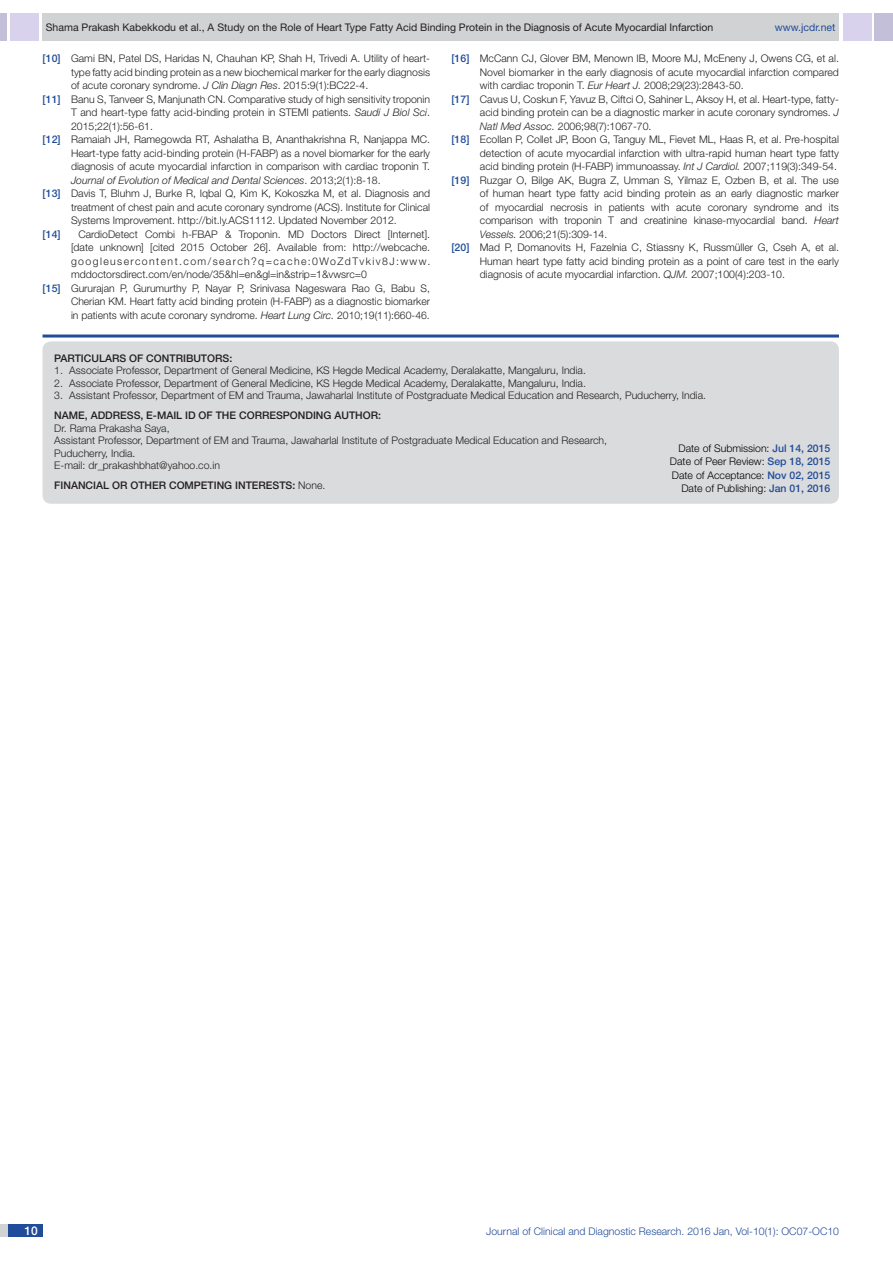
<style>
.page{position:relative;width:893px;height:1263px;background:#fff}
.page>*{position:absolute;margin:0;border:0;box-sizing:border-box;transform-origin:0 0}
.t1{font:500 12px "Helvetica Neue";color:#fff}
.con_particulars{font:300 10.5px "Helvetica Neue";color:#231f20}
.t2{font:10.5px "Helvetica Neue";color:#231f20}
.t3{font:300 10.5px/13.5px "Helvetica Neue";color:#000;text-align:justify}
.con_particulars-2{font:500 10.5px "Helvetica Neue";color:#231f20}
.t4{font:300 10.5px "Helvetica Neue";color:#214c99}
.t5{font:italic 300 10.5px "Helvetica Neue";color:#231f20}
.con_particulars-3{font:300 10.5px "Helvetica Neue";letter-spacing:.135em;color:#231f20}
.t6{font:10.5px "Helvetica Neue";color:#214c99}
.t7{font:500 10.5px "Helvetica Neue";color:#214c99}
.s1{font-weight:500;color:#214c99}
.s2{font-style:italic}
.s3{font-style:normal}
.s4{font-weight:500}
</style>
<div class="page">
<div style="left:0;top:13px;width:7px;height:28px;background:#c3bfd8"></div>
<div style="left:10px;top:13px;width:29px;height:28px;background:#d9d2ec"></div>
<div style="left:43px;top:13px;width:796px;height:28px;background:#d1d2d4"></div>
<div style="left:875px;top:13px;width:18px;height:28px;background:#c3bfd8"></div>
<div style="left:843px;top:13px;width:29px;height:28px;background:#d9d2ec"></div>
<div style="left:0;top:1224px;width:43px;height:13px;background:#d1d2d4"></div>
<div style="left:8px;top:1224px;width:35px;height:13px;background:#214c99"></div>
<hr style="left:43px;top:334px;width:796px;height:3px;background:#214c99">
<div style="left:43px;top:341px;width:796px;height:163px;background:#dadbdc;border-radius:9px"></div>
<p class="t2" style="left:46px;top:21px;width:669px">Shama Prakash Kabekkodu et al., A Study on the Role of Heart Type Fatty Acid Binding Protein in the Diagnosis of Acute Myocardial Infarction</p>
<p class="t6" style="left:775px;top:21px;width:62px">www.jcdr.net</p>
<p class="con_particulars" style="left:43px;top:52px;width:389px"><span class="s1">[10]</span> Gami BN, Patel DS, Haridas N, Chauhan KP, Shah H, Trivedi A. Utility of heart-</p>
<p class="con_particulars" style="left:71px;top:66px;width:361px">type fatty acid binding protein as a new biochemical marker for the early diagnosis</p>
<p class="con_particulars" style="left:71px;top:79px;width:299px">of acute coronary syndrome. <span class="s2">J Clin Diagn Res</span>. 2015:9(1):BC22-4.</p>
<p class="con_particulars" style="left:43px;top:93px;width:389px"><span class="s1">[11]</span> Banu S, Tanveer S, Manjunath CN. Comparative study of high sensitivity troponin</p>
<p class="con_particulars" style="left:71px;top:106px;width:361px">T and heart-type fatty acid-binding protein in STEMI patients. <span class="s2">Saudi J Biol Sci</span>.</p>
<p class="con_particulars" style="left:71px;top:120px;width:83px">2015;22(1):56-61.</p>
<p class="con_particulars" style="left:43px;top:133px;width:389px"><span class="s1">[12]</span> Ramaiah JH, Ramegowda RT, Ashalatha B, Ananthakrishna R, Nanjappa MC.</p>
<p class="con_particulars" style="left:71px;top:147px;width:361px">Heart-type fatty acid-binding protein (H-FABP) as a novel biomarker for the early</p>
<p class="con_particulars" style="left:71px;top:160px;width:361px">diagnosis of acute myocardial infarction in comparison with cardiac troponin T.</p>
<p class="t5" style="left:71px;top:174px;width:311px">Journal of Evolution of Medical and Dental Sciences<span class="s3">. 2013;2(1):8-18.</span></p>
<p class="con_particulars" style="left:43px;top:187px;width:389px"><span class="s1">[13]</span> Davis T, Bluhm J, Burke R, Iqbal Q, Kim K, Kokoszka M, et al. Diagnosis and</p>
<p class="con_particulars" style="left:71px;top:201px;width:361px">treatment of chest pain and acute coronary syndrome (ACS). Institute for Clinical</p>
<p class="con_particulars" style="left:71px;top:214px;width:327px">Systems Improvement. http://bit.ly.ACS1112. Updated November 2012.</p>
<p class="t7" style="left:43px;top:228px;width:20px">[14]</p>
<p class="con_particulars" style="left:78px;top:228px;width:353px">CardioDetect Combi h-FBAP &amp; Troponin. MD Doctors Direct [Internet].</p>
<p class="con_particulars" style="left:71px;top:241px;width:361px">[date unknown] [cited 2015 October 26]. Available from: http://webcache.</p>
<p class="con_particulars-3" style="left:71px;top:255px;width:361px">googleusercontent.com/search?q=cache:0WoZdTvkiv8J:www.</p>
<p class="con_particulars" style="left:71px;top:268px;width:297px">mddoctorsdirect.com/en/node/35&amp;hl=en&amp;gl=in&amp;strip=1&amp;vwsrc=0</p>
<p class="con_particulars" style="left:43px;top:282px;width:389px"><span class="s1">[15]</span> Gururajan P, Gurumurthy P, Nayar P, Srinivasa Nageswara Rao G, Babu S,</p>
<p class="con_particulars" style="left:71px;top:295px;width:361px">Cherian KM. Heart fatty acid binding protein (H-FABP) as a diagnostic biomarker</p>
<p class="con_particulars" style="left:71px;top:309px;width:360px">in patients with acute coronary syndrome. <span class="s2">Heart Lung Circ.</span> 2010;19(11):660-46.</p>
<p class="con_particulars" style="left:451px;top:52px;width:389px"><span class="s1">[16]</span> McCann CJ, Glover BM, Menown IB, Moore MJ, McEneny J, Owens CG, et al.</p>
<p class="con_particulars" style="left:480px;top:66px;width:361px">Novel biomarker in the early diagnosis of acute myocardial infarction compared</p>
<p class="con_particulars" style="left:480px;top:79px;width:265px">with cardiac troponin T. <span class="s2">Eur Heart J.</span> 2008;29(23):2843-50.</p>
<p class="con_particulars" style="left:451px;top:93px;width:389px"><span class="s1">[17]</span> Cavus U, Coskun F, Yavuz B, Ciftci O, Sahiner L, Aksoy H, et al. Heart-type, fatty-</p>
<p class="con_particulars" style="left:480px;top:106px;width:361px">acid binding protein can be a diagnostic marker in acute coronary syndromes. <span class="s2">J</span></p>
<p class="con_particulars" style="left:480px;top:120px;width:173px"><span class="s2">Natl Med Assoc.</span> 2006;98(7):1067-70.</p>
<p class="con_particulars" style="left:451px;top:133px;width:389px"><span class="s1">[18]</span> Ecollan P, Collet JP, Boon G, Tanguy ML, Fievet ML, Haas R, et al. Pre-hospital</p>
<p class="con_particulars" style="left:480px;top:147px;width:361px">detection of acute myocardial infarction with ultra-rapid human heart type fatty</p>
<p class="con_particulars" style="left:480px;top:160px;width:359px">acid binding protein (H-FABP) immunoassay. <span class="s2">Int J Cardiol.</span> 2007;119(3):349-54.</p>
<p class="con_particulars" style="left:451px;top:174px;width:389px"><span class="s1">[19]</span> Ruzgar O, Bilge AK, Bugra Z, Umman S, Yilmaz E, Ozben B, et al. The use</p>
<p class="con_particulars" style="left:480px;top:187px;width:361px">of human heart type fatty acid binding protein as an early diagnostic marker</p>
<p class="con_particulars" style="left:480px;top:201px;width:361px">of myocardial necrosis in patients with acute coronary syndrome and its</p>
<p class="con_particulars" style="left:480px;top:214px;width:361px">comparison with troponin T and creatinine kinase-myocardial band. <span class="s2">Heart</span></p>
<p class="con_particulars" style="left:480px;top:228px;width:129px"><span class="s2">Vessels.</span> 2006;21(5):309-14.</p>
<p class="con_particulars" style="left:451px;top:241px;width:389px"><span class="s1">[20]</span> Mad P, Domanovits H, Fazelnia C, Stiassny K, Russmüller G, Cseh A, et al.</p>
<p class="con_particulars" style="left:480px;top:255px;width:361px">Human heart type fatty acid binding protein as a point of care test in the early</p>
<p class="con_particulars" style="left:480px;top:268px;width:307px">diagnosis of acute myocardial infarction. <span class="s2">QJM.</span> 2007;100(4):203-10.</p>
<p class="con_particulars-2" style="left:54px;top:352px;width:179px">PARTICULARS OF CONTRIBUTORS:</p>
<p class="con_particulars" style="left:54px;top:364px;width:533px">1. Associate Professor, Department of General Medicine, KS Hegde Medical Academy, Deralakatte, Mangaluru, India.</p>
<p class="con_particulars" style="left:54px;top:377px;width:533px">2. Associate Professor, Department of General Medicine, KS Hegde Medical Academy, Deralakatte, Mangaluru, India.</p>
<p class="con_particulars" style="left:54px;top:389px;width:653px">3. Assistant Professor, Department of EM and Trauma, Jawaharlal Institute of Postgraduate Medical Education and Research, Puducherry, India.</p>
<p class="con_particulars-2" style="left:54px;top:409px;width:45px">NAME, ADDRE</p>
<p class="con_particulars-2" style="left:127px;top:409px;width:128px">SS, E-MAIL ID OF THE CORRE</p>
<p class="con_particulars-2" style="left:276px;top:409px;width:23px">SPOND</p>
<p class="con_particulars-2" style="left:313px;top:409px;width:51px">ING AUTHOR</p>
<p class="con_particulars-2" style="left:378px;top:409px;width:4px">:</p>
<p class="con_particulars" style="left:54px;top:421px;width:117px">Dr. Rama Prakasha Saya,</p>
<p class="con_particulars" style="left:54px;top:434px;width:554px">Assistant Professor, Department of EM and Trauma, Jawaharlal Institute of Postgraduate Medical Education and Research,</p>
<p class="con_particulars" style="left:54px;top:447px;width:83px">Puducherry, India.</p>
<p class="con_particulars" style="left:54px;top:459px;width:167px">E-mail: dr_prakashbhat@yahoo.co.in</p>
<p class="con_particulars-2" style="left:54px;top:479px;width:99px">Financial OR OTHER</p>
<p class="con_particulars-2" style="left:169px;top:479px;width:91px">COMPETING INTERE</p>
<p class="con_particulars" style="left:273px;top:479px;width:54px"><span class="s4">STS:</span> None.</p>
<p class="t3" style="left:670px;top:441px;width:162px;text-indent:9px">Date of Submission: <span class="s1">Jul 14, 2015<br></span>Date of Peer Review: <span class="s1">Sep 18, 2015<br></span>Date of Acceptance: <span class="s1">Nov 02, 2015</span></p>
<p class="t3" style="left:681px;top:481px;width:150px">Date of Publishing: <span class="s1">Jan 01, 2016</span></p>
<p class="t1" style="left:24px;top:1223px;width:15px">10</p>
<p class="t4" style="left:486px;top:1225px;width:354px">Journal of Clinical and Diagnostic Research. 2016 Jan, Vol-10(1): OC07-OC10</p>
</div>
